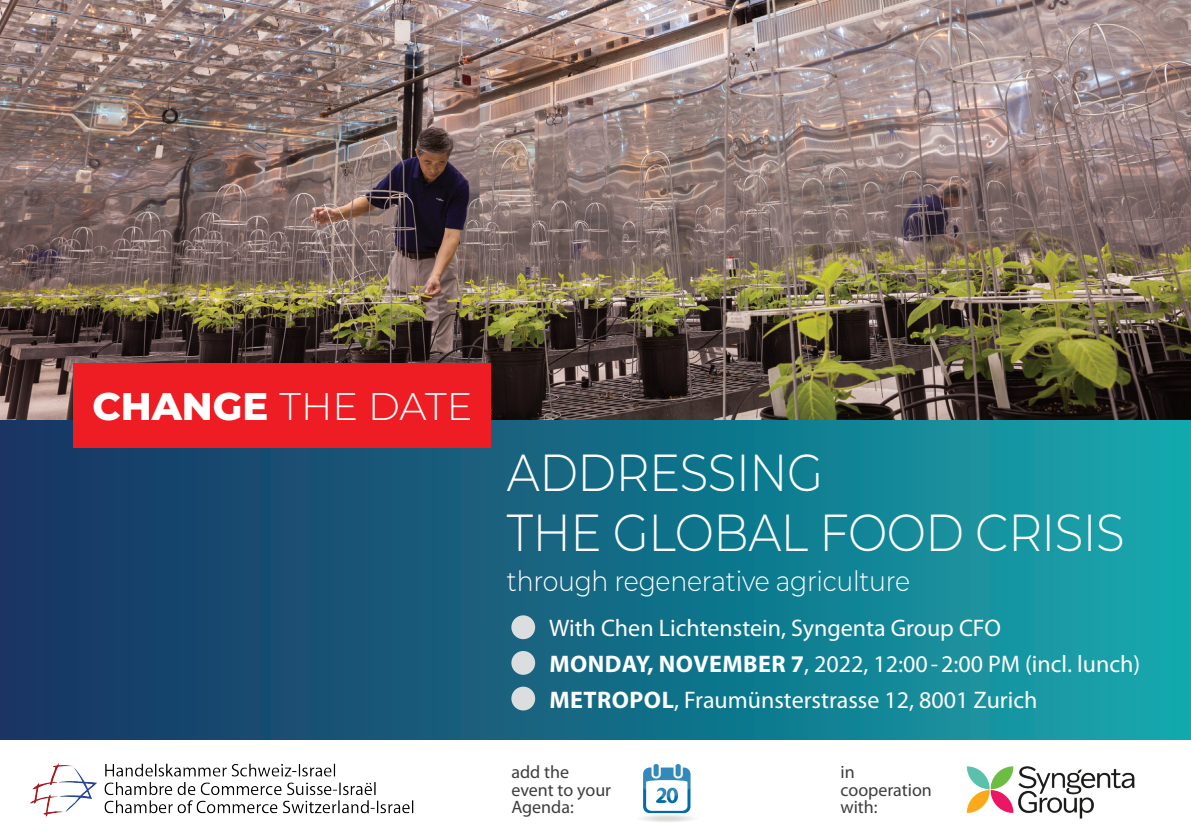
<style>
.page{position:relative;width:1191px;height:840px;background:#fff}
.page>*{position:absolute;margin:0;border:0;box-sizing:border-box;transform-origin:0 0}
.t1{font:300 52px/60px "Montserrat";letter-spacing:-.01em;color:#fff;scale:.9 1}
.t2{font:300 38.4px "Montserrat";color:#fff}
.t3{font:300 28px "Montserrat";letter-spacing:-.01em;color:#fff;scale:.9 1}
.t4{font:24px/36px "Myriad Pro";color:#fff}
.t5{font:18px/17.4px "Myriad Pro";color:#3e3e3f}
.s1{font-weight:800}
.s2{font-weight:700}
</style>
<div class="page">
<div style="left:0;top:415px;width:1191px;height:323px;background:linear-gradient(to right,#173260,#14a6ac)"></div>
<div style="left:511px;top:650px;width:24px;height:24px;background:#dcdddf;border-radius:50%"></div>
<div style="left:511px;top:615px;width:24px;height:23px;background:#dcdddf;border-radius:50%"></div>
<div style="left:511px;top:686px;width:24px;height:24px;background:#dcdddf;border-radius:50%"></div>
<img style="left:30px;top:763px;width:384px;height:53px">
<img style="left:0;top:0;width:1191px;height:420px">
<div style="left:74px;top:363px;width:417px;height:85px;background:#ee1d23"></div>
<img style="left:966px;top:766px;width:169px;height:53px">
<svg style="left:641px;top:765px;width:53px;height:57px"></svg>
<svg style="left:653px;top:763px;width:5px;height:13px"></svg>
<svg style="left:675px;top:763px;width:5px;height:13px"></svg>
<h2 class="t2" style="left:92px;top:380px;width:382px"><span class="s1">CHANGE</span> THE DATE</h2>
<h1 class="t1" style="left:507px;top:440px;width:688px">ADDRESSING<br>THE GLOBAL FOOD CRISIS</h1>
<p class="t3" style="left:507px;top:561px;width:449px">through regenerative agriculture</p>
<p class="t4" style="left:549px;top:609px;width:592px">With Chen Lichtenstein, Syngenta Group CFO<br><span class="s2">MONDAY, NOVEMBER 7</span>, 2022, 12:00-2:00 PM (incl. lunch)<br><span class="s2">METROPOL</span>, Fraumünsterstrasse 12, 8001 Zurich</p>
<p class="t5" style="left:511px;top:762px;width:101px">add the event to your<br>Agenda:</p>
<p class="t5" style="left:840px;top:762px;width:93px">in cooperation with:</p>
</div>
